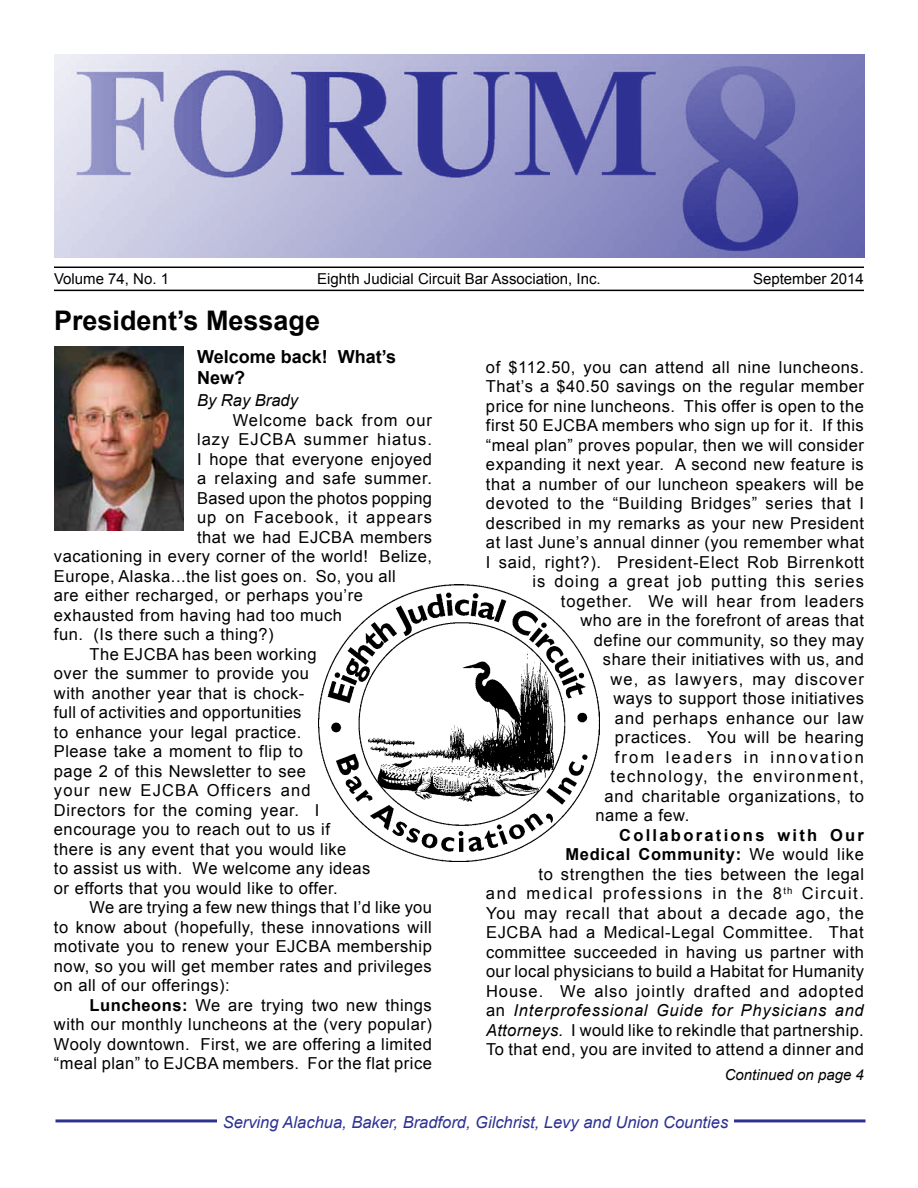
<style>
.page{position:relative;width:918px;height:1188px;background:#fff}
.page>*{position:absolute;margin:0;border:0;box-sizing:border-box;transform-origin:0 0}
.t1{font:700 27px "Arial";color:#000}
.t2{font:700 18px/21.6px "Arial";color:#000}
.t3{font:16.5px/19.5px "Arial";letter-spacing:.03em;color:#000;text-align:right}
.t4{font:16.5px "Arial";letter-spacing:.065em;color:#000}
.t5{font:italic 16.5px "Arial";color:#2e3192}
.t6{font:16.5px "Arial";letter-spacing:.05em;color:#000}
.t7{font:16.5px "Arial";letter-spacing:.085em;color:#000}
.t8{font:16.5px "Arial";letter-spacing:.07em;color:#000}
.t9{font:16.5px "Arial";letter-spacing:.125em;color:#000}
.t10{font:16.5px "Arial";letter-spacing:.06em;color:#000}
.t11{font:16.5px "Arial";letter-spacing:.055em;color:#000}
.t12{font:italic 16.5px "Arial";color:#000}
.t13{font:15px "Arial";color:#000}
.t14{font:italic 15px "Arial";color:#000}
.s1{font-weight:700}
.s2{font-style:italic}
</style>
<div class="page">
<img style="left:54px;top:347px;width:130px;height:184px">
<hr style="left:56px;top:1119px;width:810px;height:3px;background:#2e3192">
<div style="left:217px;top:1112px;width:517px;height:17px;background:#fff"></div>
<img style="left:55px;top:55px;width:810px;height:202px">
<hr style="left:54px;top:267px;width:810px;height:1px;background:#000">
<hr style="left:54px;top:290px;width:810px;height:1px;background:#000">
<img style="left:319px;top:585px;width:280px;height:277px">
<p class="t13" style="left:54px;top:269px;width:117px">Volume 74, No. 1</p>
<p class="t13" style="left:317px;top:269px;width:285px">Eighth Judicial Circuit Bar Association, Inc.</p>
<p class="t13" style="left:753px;top:269px;width:112px">September 2014</p>
<h1 class="t1" style="left:54px;top:303px;width:268px">President’s Message</h1>
<p class="t2" style="left:197px;top:346px;width:201px">Welcome back! What’s<br>New?</p>
<p class="t12" style="left:197px;top:390px;width:102px">By Ray Brady</p>
<p class="t11" style="left:233px;top:409px;width:201px">Welcome back from our</p>
<p class="t10" style="left:197px;top:429px;width:236px">lazy EJCBA summer hiatus.</p>
<p class="t3" style="left:197px;top:449px;width:236px">I hope that everyone enjoyed</p>
<p class="t3" style="left:197px;top:469px;width:236px">a relaxing and safe summer.</p>
<p class="t3" style="left:197px;top:489px;width:236px">Based upon the photos popping</p>
<p class="t4" style="left:197px;top:507px;width:236px">up on Facebook, it appears</p>
<p class="t3" style="left:197px;top:528px;width:236px">that we had EJCBA members</p>
<p class="t3" style="left:54px;top:547px;width:379px">vacationing in every corner of the world! Belize,</p>
<p class="t3" style="left:54px;top:567px;width:343px">Europe, Alaska...the list goes on. So, you all</p>
<p class="t3" style="left:54px;top:586px;width:310px">are either recharged, or perhaps you’re</p>
<p class="t3" style="left:54px;top:606px;width:289px">exhausted from having had too much</p>
<p class="t3" style="left:54px;top:625px;width:221px">fun. (Is there such a thing?)</p>
<p class="t3" style="left:90px;top:645px;width:228px">The EJCBA has been working</p>
<p class="t3" style="left:54px;top:664px;width:256px">over the summer to provide you</p>
<p class="t3" style="left:54px;top:684px;width:252px">with another year that is chock-</p>
<p class="t3" style="left:54px;top:703px;width:249px">full of activities and opportunities</p>
<p class="t3" style="left:54px;top:723px;width:249px">to enhance your legal practice.</p>
<p class="t3" style="left:54px;top:742px;width:251px">Please take a moment to flip to</p>
<p class="t3" style="left:54px;top:762px;width:254px">page 2 of this Newsletter to see</p>
<p class="t8" style="left:54px;top:780px;width:258px">your new EJCBA Officers and</p>
<p class="t3" style="left:54px;top:801px;width:267px">Directors for the coming year. I</p>
<p class="t3" style="left:54px;top:820px;width:277px">encourage you to reach out to us if</p>
<p class="t3" style="left:54px;top:840px;width:294px">there is any event that you would like</p>
<p class="t3" style="left:54px;top:859px;width:318px">to assist us with. We welcome any ideas</p>
<p class="t3" style="left:54px;top:879px;width:285px">or efforts that you would like to offer.</p>
<p class="t3" style="left:90px;top:898px;width:344px">We are trying a few new things that I’d like you</p>
<p class="t3" style="left:54px;top:918px;width:379px">to know about (hopefully, these innovations will</p>
<p class="t3" style="left:54px;top:937px;width:379px">motivate you to renew your EJCBA membership</p>
<p class="t3" style="left:54px;top:957px;width:379px">now, so you will get member rates and privileges</p>
<p class="t3" style="left:54px;top:976px;width:177px">on all of our offerings):</p>
<p class="t3" style="left:90px;top:996px;width:344px"><span class="s1">Luncheons:</span> We are trying two new things</p>
<p class="t3" style="left:54px;top:1015px;width:379px">with our monthly luncheons at the (very popular)</p>
<p class="t3" style="left:54px;top:1035px;width:379px">Wooly downtown. First, we are offering a limited</p>
<p class="t3" style="left:54px;top:1054px;width:379px">“meal plan” to EJCBA members. For the flat price</p>
<p class="t3" style="left:486px;top:357px;width:380px">of $112.50, you can attend all nine luncheons.</p>
<p class="t3" style="left:486px;top:377px;width:379px">That’s a $40.50 savings on the regular member</p>
<p class="t3" style="left:486px;top:396px;width:379px">price for nine luncheons. This offer is open to the</p>
<p class="t3" style="left:486px;top:416px;width:379px">first 50 EJCBA members who sign up for it. If this</p>
<p class="t3" style="left:486px;top:435px;width:379px">“meal plan” proves popular, then we will consider</p>
<p class="t3" style="left:486px;top:455px;width:379px">expanding it next year. A second new feature is</p>
<p class="t3" style="left:486px;top:474px;width:379px">that a number of our luncheon speakers will be</p>
<p class="t3" style="left:486px;top:494px;width:379px">devoted to the “Building Bridges” series that I</p>
<p class="t3" style="left:486px;top:513px;width:379px">described in my remarks as your new President</p>
<p class="t3" style="left:486px;top:533px;width:379px">at last June’s annual dinner (you remember what</p>
<p class="t3" style="left:486px;top:552px;width:380px">I said, right?). President-Elect Rob Birrenkott</p>
<p class="t4" style="left:532px;top:571px;width:333px">is doing a great job putting this series</p>
<p class="t6" style="left:561px;top:590px;width:305px">together. We will hear from leaders</p>
<p class="t3" style="left:580px;top:611px;width:285px">who are in the forefront of areas that</p>
<p class="t3" style="left:594px;top:630px;width:271px">define our community, so they may</p>
<p class="t3" style="left:603px;top:650px;width:262px">share their initiatives with us, and</p>
<p class="t4" style="left:610px;top:668px;width:255px">we, as lawyers, may discover</p>
<p class="t3" style="left:613px;top:689px;width:252px">ways to support those initiatives</p>
<p class="t6" style="left:615px;top:707px;width:250px">and perhaps enhance our law</p>
<p class="t3" style="left:615px;top:728px;width:251px">practices. You will be hearing</p>
<p class="t9" style="left:615px;top:746px;width:250px">from leaders in innovation</p>
<p class="t7" style="left:610px;top:766px;width:255px">technology, the environment,</p>
<p class="t3" style="left:604px;top:786px;width:261px">and charitable organizations, to</p>
<p class="t3" style="left:595px;top:806px;width:95px">name a few.</p>
<p class="t3" style="left:486px;top:825px;width:380px"><span class="s1">Collaborations with Our<br>Medical Community:</span> We would like<br>to strengthen the ties between the legal<br>and medical professions in the 8<sup>th</sup> Circuit.<br>You may recall that about a decade ago, the EJCBA had a Medical-Legal Committee. That committee succeeded in having us partner with our local physicians to build a Habitat for Humanity House. We also jointly drafted and adopted an <span class="s2">Interprofessional Guide for Physicians and Attorneys.</span> I would like to rekindle that partnership.<br>To that end, you are invited to attend a dinner and</p>
<p class="t14" style="left:725px;top:1065px;width:141px">Continued on page 4</p>
<p class="t5" style="left:223px;top:1111px;width:507px">Serving Alachua, Baker, Bradford, Gilchrist, Levy and Union Counties</p>
</div>
